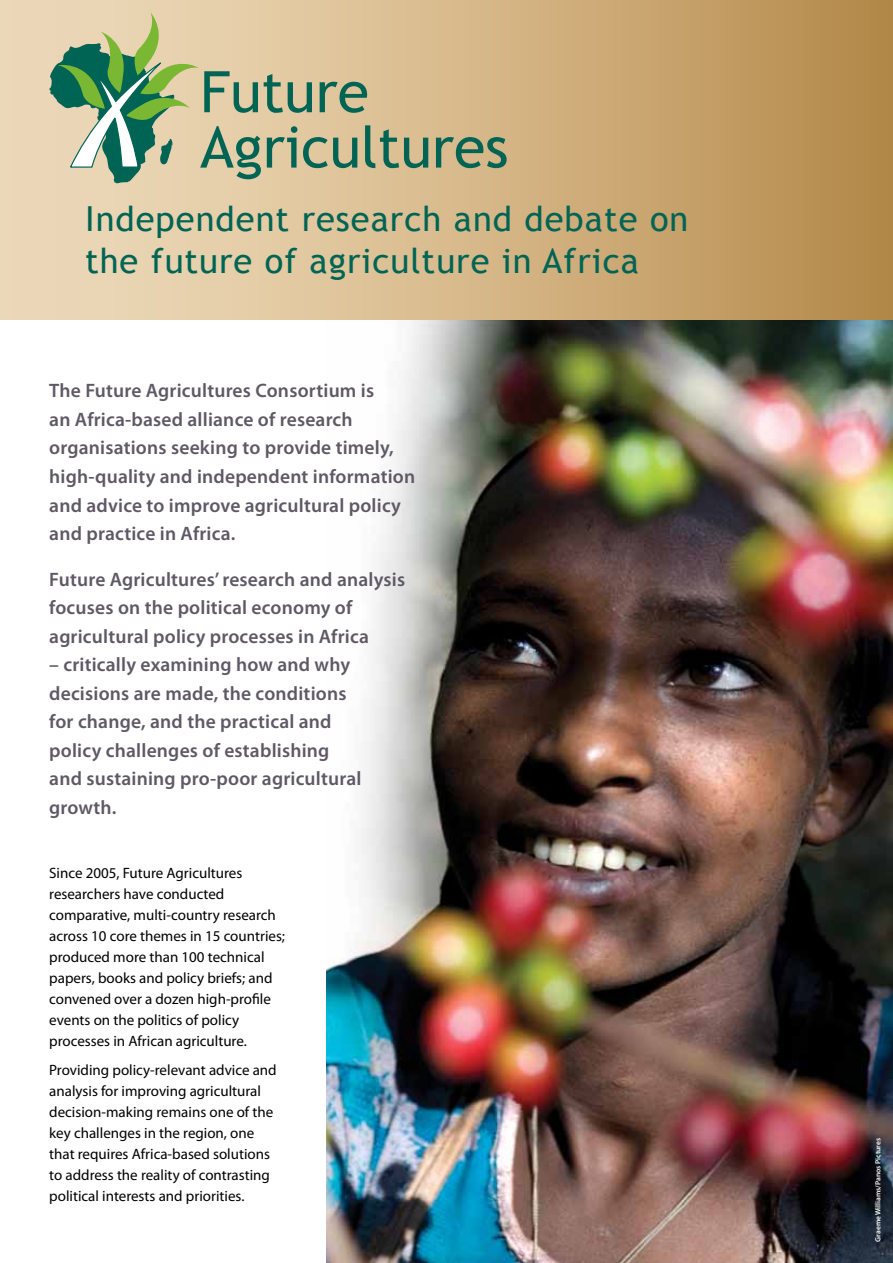
<style>
.page{position:relative;width:893px;height:1263px;background:#fff}
.page>*{position:absolute;margin:0;border:0;box-sizing:border-box;transform-origin:0 0}
.t1{font:34.5px/42px "Trebuchet MS";letter-spacing:.03em;color:#006454}
.t2{font:600 19.5px/28.5px "Myriad Pro";letter-spacing:.01em;color:#5f5966}
.t3{font:15px/21px "Myriad Pro";color:#000}
.t4{font:600 7.5px "Myriad Pro";color:#fff}
</style>
<div class="page">
<img style="left:326px;top:319px;width:567px;height:944px">
<div style="left:0;top:0;width:893px;height:319px;background:linear-gradient(to right,#f3e2c5,#b88d4e)"></div>
<svg style="left:436px;top:137px;width:71px;height:31px;background:#7d9573"></svg>
<svg style="left:49px;top:13px;width:379px;height:171px;background:#b8b993"></svg>
<h1 class="t1" style="left:85px;top:199px;width:605px">Independent research and debate on the future of agriculture in Africa</h1>
<h2 class="t2" style="left:49px;top:376px;width:367px">The Future Agricultures Consortium is<br>an Africa-based alliance of research organisations seeking to provide timely, high-quality and independent information and advice to improve agricultural policy and practice in Africa.</h2>
<h2 class="t2" style="left:49px;top:564px;width:357px">Future Agricultures’ research and analysis focuses on the political economy of agricultural policy processes in Africa</h2>
<h2 class="t2" style="left:49px;top:650px;width:314px">– critically examining how and why decisions are made, the conditions for change, and the practical and policy challenges of establishing and sustaining pro-poor agricultural growth.</h2>
<p class="t3" style="left:49px;top:862px;width:237px">Since 2005, Future Agricultures researchers have conducted comparative, multi-country research across 10 core themes in 15 countries; produced more than 100 technical papers, books and policy briefs; and convened over a dozen high-profile events on the politics of policy processes in African agriculture.</p>
<p class="t3" style="left:49px;top:1059px;width:229px">Providing policy-relevant advice and analysis for improving agricultural decision-making remains one of the key challenges in the region, one that requires Africa-based solutions to address the reality of contrasting political interests and priorities.</p>
<p class="t4" style="left:873px;top:1242px;width:105px;rotate:-90deg">Graeme Williams/Panos Pictures</p>
</div>
